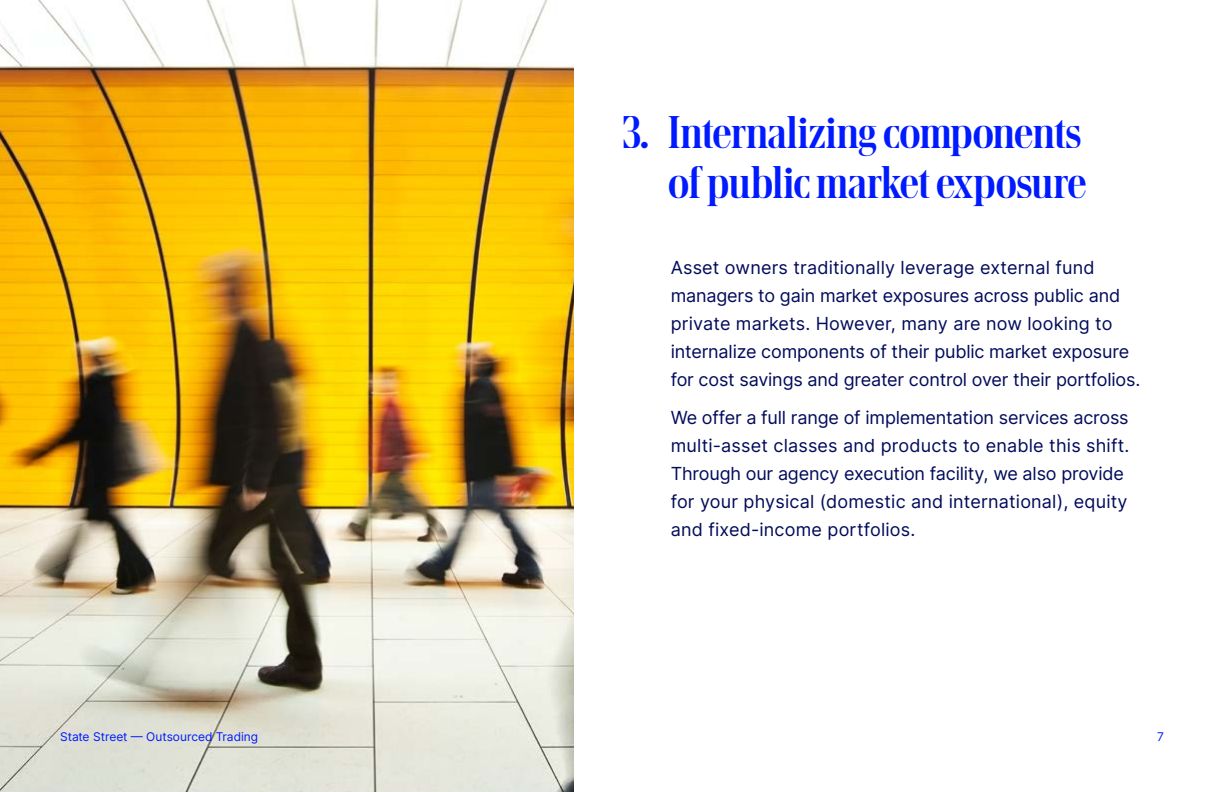
<style>
.page{position:relative;width:1224px;height:792px;background:#fff}
.page>*{position:absolute;margin:0;border:0;box-sizing:border-box;transform-origin:0 0}
.t1{font:45px/50px "Lab Antiqua VF Variable";letter-spacing:-.01em;color:#001aff;text-align:right}
.t2{font:18px/28px "Inter";letter-spacing:-.01em;color:#020b5b}
.t3{font:18px/28px "Inter";letter-spacing:.01em;color:#020b5b}
.t4{font:12px "Inter";letter-spacing:-.005em;color:#001aff}
</style>
<div class="page">
<img style="left:0;top:0;width:574px;height:792px">
<h1 class="t1" style="left:622px;top:108px;width:466px">3. Internalizing components of public market exposure</h1>
<p class="t2" style="left:671px;top:253px;width:471px">Asset owners traditionally leverage external fund managers to gain market exposures across public and private markets. However, many are now looking to internalize components of their public market exposure for cost savings and greater control over their portfolios.</p>
<p class="t3" style="left:671px;top:403px;width:460px">We offer a full range of implementation services across multi-asset classes and products to enable this shift.<br>Through our agency execution facility, we also provide for your physical (domestic and international), equity and fixed-income portfolios.</p>
<p class="t4" style="left:60px;top:728px;width:200px">State Street — Outsourced Trading</p>
<p class="t4" style="left:1157px;top:728px;width:8px">7</p>
</div>
